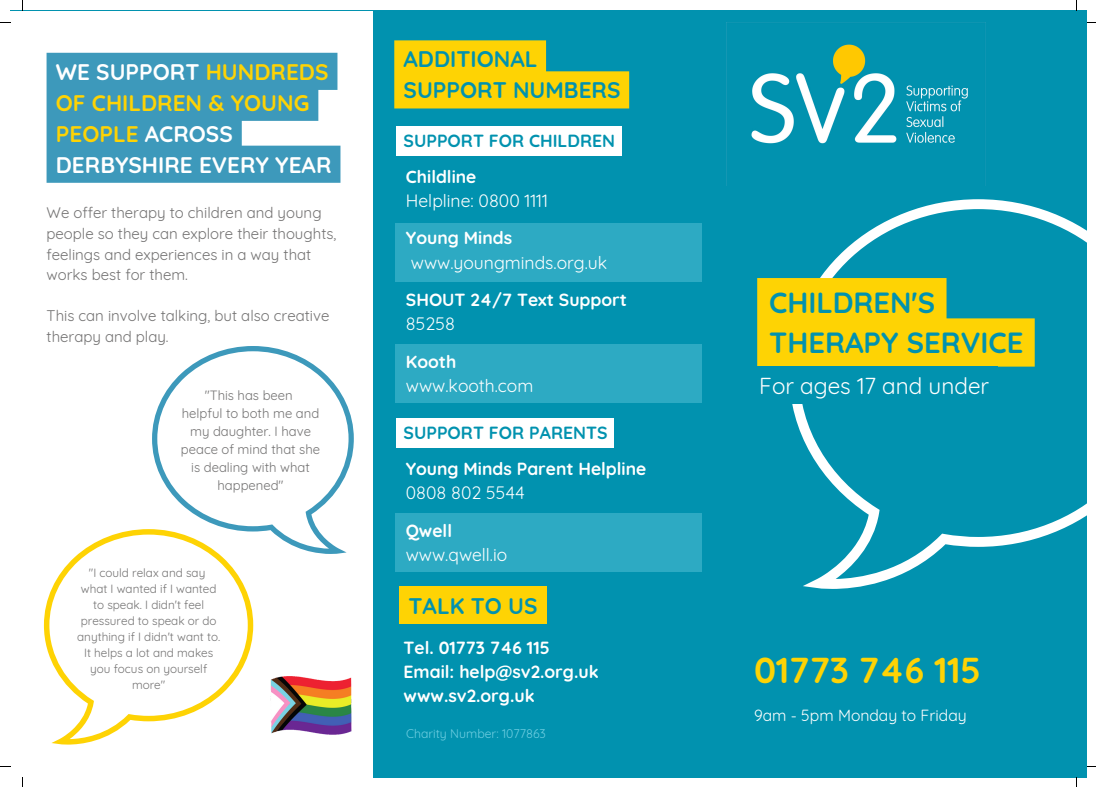
<style>
.page{position:relative;width:1096px;height:787px;background:#fff}
.page>*{position:absolute;margin:0;border:0;box-sizing:border-box;transform-origin:0 0}
.t1{font:700 35.88px "Quicksand";color:#fed304}
.t2{font:700 29.12px/40.4px "Quicksand";color:#0192af}
.t3{font:700 22.5px/31px "Quicksand";color:#fff}
.t4{font:700 22.5px/31px "Quicksand";color:#0192af}
.t5{font:22.5px "Quicksand";color:#fff}
.t6{font:700 17.5px "Quicksand";color:#fff}
.t7{font:17.5px/24.1px "Quicksand";color:#fff}
.t8{font:700 17.5px "Quicksand";color:#0192af}
.t9{font:15.75px "Quicksand";color:#fff}
.t10{font:15px/20.6px "Quicksand";color:#747373}
.t11{font:13.12px/18px "Quicksand";color:#747373;text-align:center}
.t12{font:12.25px "Quicksand";color:#6fcee1}
.t13{font:11.75px/16px "Quicksand";color:#747373;text-align:center}
.s1{color:#fed304}
.s2{font-weight:700}
</style>
<div class="page">
<div style="left:10px;top:10px;width:1076px;height:768px;background:#0192af"></div>
<svg style="left:792px;top:199px;width:294px;height:390px"></svg>
<div style="left:396px;top:126px;width:225px;height:30px;background:#fff"></div>
<div style="left:10px;top:11px;width:362px;height:767px;background:#fff"></div>
<svg style="left:152px;top:346px;width:201px;height:208px"></svg>
<svg style="left:44px;top:529px;width:209px;height:215px"></svg>
<img style="left:726px;top:22px;width:259px;height:164px">
<svg style="left:757px;top:278px;width:277px;height:89px"></svg>
<div style="left:399px;top:586px;width:147px;height:38px;background:#fed304"></div>
<svg style="left:394px;top:40px;width:235px;height:68px"></svg>
<svg style="left:47px;top:53px;width:293px;height:130px;background:#4da1c0"></svg>
<div style="left:749px;top:367px;width:248px;height:37px;background:#0192af"></div>
<div style="left:396px;top:418px;width:218px;height:30px;background:#fff"></div>
<div style="left:395px;top:223px;width:306px;height:59px;background:#2daac3"></div>
<div style="left:395px;top:344px;width:306px;height:59px;background:#2daac3"></div>
<div style="left:395px;top:514px;width:306px;height:58px;background:#2daac3"></div>
<img style="left:270px;top:676px;width:82px;height:59px">
<p class="t3" style="left:56px;top:56px;width:277px">WE SUPPORT <span class="s1">HUNDREDS<br>OF CHILDREN &amp; YOUNG<br>PEOPLE</span> ACROSS<br>DERBYSHIRE EVERY YEAR</p>
<p class="t10" style="left:47px;top:202px;width:291px">We offer therapy to children and young people so they can explore their thoughts, feelings and experiences in a way that works best for them.</p>
<p class="t10" style="left:47px;top:306px;width:284px">This can involve talking, but also creative therapy and play.</p>
<p class="t11" style="left:205px;top:386px;width:89px">"This has been</p>
<p class="t11" style="left:181px;top:404px;width:141px">helpful to both me and my daughter. I have peace of mind that she is dealing with what happened"</p>
<p class="t13" style="left:89px;top:564px;width:118px">"I could relax and say</p>
<p class="t13" style="left:77px;top:580px;width:144px">what I wanted if I wanted to speak. I didn't feel pressured to speak or do anything if I didn't want to.<br>It helps a lot and makes you focus on yourself more"</p>
<p class="t4" style="left:403px;top:43px;width:218px">ADDITIONAL<br>SUPPORT NUMBERS</p>
<p class="t8" style="left:403px;top:130px;width:213px">SUPPORT FOR CHILDREN</p>
<p class="t6" style="left:406px;top:165px;width:72px">Childline</p>
<p class="t7" style="left:406px;top:188px;width:143px">Helpline: 0800 1111</p>
<p class="t7" style="left:406px;top:226px;width:203px"><span class="s2">Young Minds </span>www.youngminds.org.uk</p>
<p class="t6" style="left:406px;top:289px;width:222px">SHOUT 24/7 Text Support</p>
<p class="t7" style="left:406px;top:312px;width:50px">85258</p>
<p class="t6" style="left:406px;top:350px;width:52px">Kooth</p>
<p class="t7" style="left:406px;top:373px;width:129px">www.kooth.com</p>
<p class="t8" style="left:403px;top:422px;width:205px">SUPPORT FOR PARENTS</p>
<p class="t6" style="left:406px;top:457px;width:242px">Young Minds Parent Helpline</p>
<p class="t7" style="left:406px;top:481px;width:121px">0808 802 5544</p>
<p class="t6" style="left:406px;top:519px;width:48px">Qwell</p>
<p class="t7" style="left:406px;top:542px;width:103px">www.qwell.io</p>
<p class="t4" style="left:408px;top:590px;width:130px">TALK TO US</p>
<p class="t6" style="left:403px;top:636px;width:148px">Tel. 01773 746 115</p>
<p class="t6" style="left:403px;top:660px;width:196px">Email: help@sv2.org.uk</p>
<p class="t6" style="left:403px;top:685px;width:133px">www.sv2.org.uk</p>
<p class="t12" style="left:406px;top:725px;width:141px">Charity Number: 1077863</p>
<p class="t2" style="left:769px;top:282px;width:256px">CHILDREN'S<br>THERAPY SERVICE</p>
<p class="t5" style="left:759px;top:371px;width:231px">For ages 17 and under</p>
<p class="t1" style="left:754px;top:647px;width:229px">01773 746 115</p>
<p class="t9" style="left:754px;top:705px;width:214px">9am - 5pm Monday to Friday</p>
</div>
